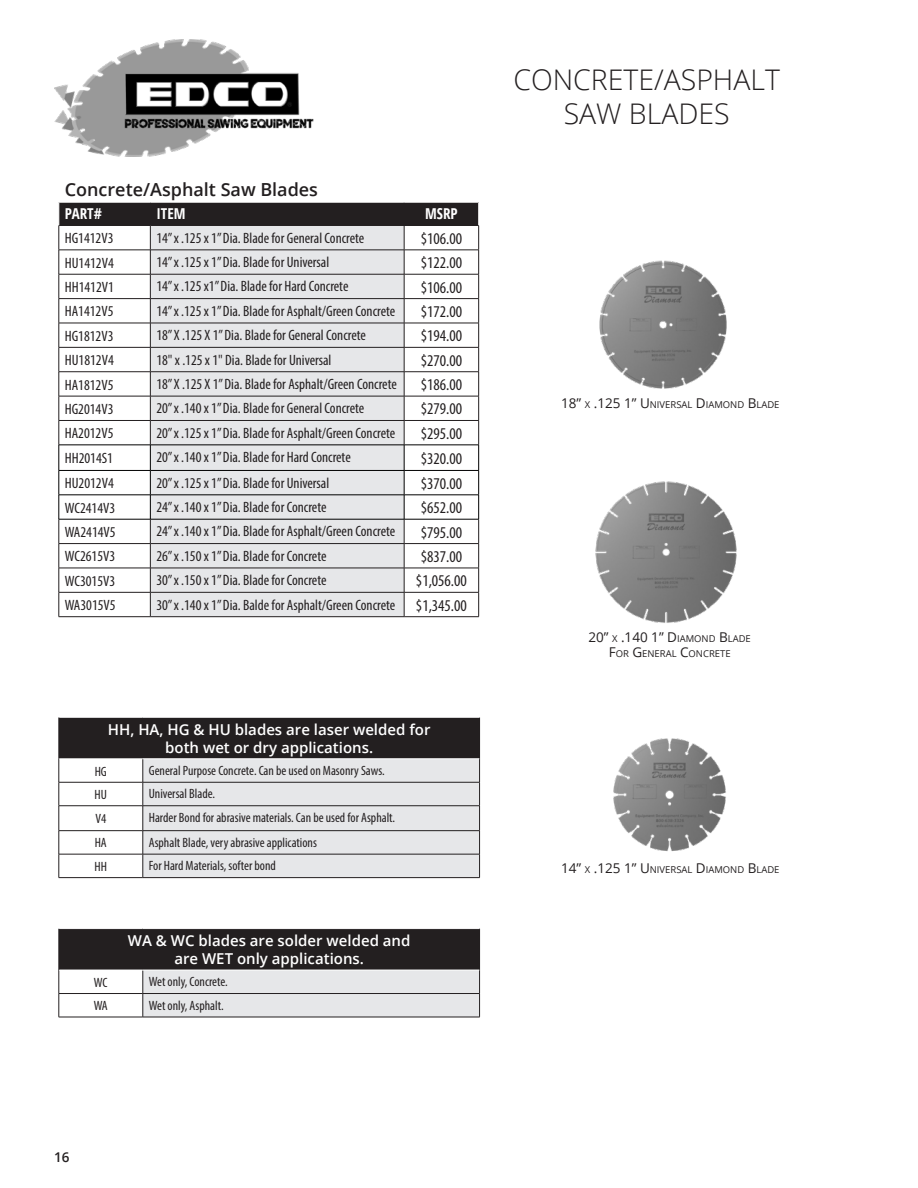
<style>
.page{position:relative;width:918px;height:1188px;background:#fff}
.page>*{position:absolute;margin:0;border:0;box-sizing:border-box;transform-origin:0 0}
.t1{font:300 28.5px "Open Sans";color:#231f20}
.t2{font:600 18px "Open Sans";color:#231f20}
.t3{font:condensed 16.5px "Myriad Pro";color:#231f20}
.t4{font:condensed 15px "Myriad Pro";color:#231f20}
.t5{font:600 15px "Open Sans";color:#fff}
.t6{font:700 condensed 15px "Open Sans";color:#fff}
.t7{font:condensed 13.5px "Myriad Pro";color:#231f20}
.t8{font:13.5px "Open Sans";color:#231f20}
.t9{font:600 13.5px "Open Sans";color:#231f20}
.t10{font:9.45px "Open Sans";color:#231f20}
.s1{font-size:9.45px}
.s2{font-size:13.5px}
</style>
<div class="page">
<div style="left:59px;top:717px;width:421px;height:42px;background:#231f20"></div>
<hr style="left:59px;top:805px;width:84px;height:1px;background:#231f20">
<hr style="left:59px;top:830px;width:84px;height:1px;background:#231f20">
<hr style="left:59px;top:854px;width:84px;height:1px;background:#231f20">
<hr style="left:59px;top:877px;width:84px;height:1px;background:#231f20">
<svg style="left:59px;top:760px;width:1px;height:117px"></svg>
<svg style="left:143px;top:759px;width:337px;height:119px;background:#dedfe1"></svg>
<hr style="left:59px;top:782px;width:84px;height:1px;background:#231f20">
<hr style="left:143px;top:782px;width:337px;height:1px;background:#231f20">
<hr style="left:59px;top:717px;width:84px;height:1px;background:#fff">
<hr style="left:143px;top:717px;width:337px;height:1px;background:#fff">
<hr style="left:143px;top:759px;width:336px;height:1px;background:#fff">
<hr style="left:59px;top:717px;width:1px;height:42px;background:#231f20">
<div style="left:404px;top:202px;width:75px;height:23px;background:#231f20"></div>
<hr style="left:404px;top:225px;width:75px;height:1px;background:#231f20">
<hr style="left:404px;top:250px;width:75px;height:1px;background:#231f20">
<hr style="left:404px;top:274px;width:75px;height:1px;background:#231f20">
<hr style="left:404px;top:298px;width:75px;height:1px;background:#231f20">
<hr style="left:404px;top:323px;width:75px;height:1px;background:#231f20">
<hr style="left:404px;top:347px;width:75px;height:1px;background:#231f20">
<hr style="left:404px;top:371px;width:75px;height:1px;background:#231f20">
<hr style="left:404px;top:396px;width:75px;height:1px;background:#231f20">
<hr style="left:404px;top:420px;width:75px;height:1px;background:#231f20">
<hr style="left:404px;top:543px;width:75px;height:1px;background:#231f20">
<hr style="left:404px;top:568px;width:75px;height:1px;background:#231f20">
<hr style="left:404px;top:616px;width:75px;height:1px;background:#231f20">
<hr style="left:404px;top:201px;width:75px;height:2px;background:#fff">
<hr style="left:404px;top:592px;width:75px;height:1px;background:#231f20">
<hr style="left:404px;top:445px;width:75px;height:1px;background:#000">
<hr style="left:404px;top:470px;width:75px;height:1px;background:#000">
<hr style="left:404px;top:495px;width:75px;height:1px;background:#000">
<svg style="left:59px;top:202px;width:346px;height:415px"></svg>
<svg style="left:478px;top:203px;width:1px;height:414px"></svg>
<hr style="left:59px;top:519px;width:91px;height:1px;background:#000">
<hr style="left:150px;top:519px;width:254px;height:1px;background:#000">
<hr style="left:404px;top:519px;width:75px;height:1px;background:#000">
<img style="left:54px;top:40px;width:260px;height:116px">
<div style="left:59px;top:929px;width:421px;height:41px;background:#231f20"></div>
<hr style="left:59px;top:993px;width:84px;height:1px;background:#231f20">
<svg style="left:59px;top:971px;width:1px;height:46px"></svg>
<div style="left:143px;top:970px;width:337px;height:47px;background:#e6e7e9"></div>
<hr style="left:59px;top:1017px;width:84px;height:1px;background:#231f20">
<hr style="left:143px;top:1017px;width:337px;height:1px;background:#231f20">
<hr style="left:143px;top:970px;width:336px;height:1px;background:#fff">
<img style="left:613px;top:738px;width:113px;height:113px">
<img style="left:599px;top:260px;width:128px;height:129px">
<img style="left:595px;top:481px;width:142px;height:142px">
<p class="t2" style="left:65px;top:177px;width:255px">Concrete/Asphalt Saw Blades</p>
<p class="t6" style="left:65px;top:204px;width:39px">PART#</p>
<p class="t6" style="left:156px;top:204px;width:31px">ITEM</p>
<p class="t6" style="left:425px;top:204px;width:34px">MSRP</p>
<p class="t4" style="left:65px;top:229px;width:50px">HG1412V3</p>
<p class="t4" style="left:156px;top:229px;width:210px">14” x .125 x 1” Dia. Blade for General Concrete</p>
<p class="t3" style="left:421px;top:228px;width:43px">$106.00</p>
<p class="t4" style="left:65px;top:254px;width:50px">HU1412V4</p>
<p class="t4" style="left:156px;top:253px;width:174px">14” x .125 x 1” Dia. Blade for Universal</p>
<p class="t3" style="left:421px;top:253px;width:43px">$122.00</p>
<p class="t4" style="left:65px;top:278px;width:51px">HH1412V1</p>
<p class="t4" style="left:156px;top:277px;width:194px">14” x .125 x1” Dia. Blade for Hard Concrete</p>
<p class="t3" style="left:421px;top:277px;width:43px">$106.00</p>
<p class="t4" style="left:65px;top:302px;width:50px">HA1412V5</p>
<p class="t4" style="left:156px;top:302px;width:240px">14” x .125 x 1” Dia. Blade for Asphalt/Green Concrete</p>
<p class="t3" style="left:421px;top:302px;width:43px">$172.00</p>
<p class="t4" style="left:65px;top:327px;width:50px">HG1812V3</p>
<p class="t4" style="left:156px;top:326px;width:211px">18” X .125 X 1” Dia. Blade for General Concrete</p>
<p class="t3" style="left:421px;top:326px;width:43px">$194.00</p>
<p class="t4" style="left:65px;top:351px;width:50px">HU1812V4</p>
<p class="t4" style="left:156px;top:351px;width:177px">18" x .125 x 1" Dia. Blade for Universal</p>
<p class="t3" style="left:421px;top:350px;width:43px">$270.00</p>
<p class="t4" style="left:65px;top:376px;width:50px">HA1812V5</p>
<p class="t4" style="left:156px;top:375px;width:242px">18” X .125 X 1” Dia. Blade for Asphalt/Green Concrete</p>
<p class="t3" style="left:421px;top:375px;width:43px">$186.00</p>
<p class="t4" style="left:65px;top:400px;width:50px">HG2014V3</p>
<p class="t4" style="left:156px;top:399px;width:210px">20” x .140 x 1” Dia. Blade for General Concrete</p>
<p class="t3" style="left:421px;top:399px;width:43px">$279.00</p>
<p class="t4" style="left:65px;top:424px;width:50px">HA2012V5</p>
<p class="t4" style="left:156px;top:424px;width:240px">20” x .125 x 1” Dia. Blade for Asphalt/Green Concrete</p>
<p class="t3" style="left:421px;top:423px;width:43px">$295.00</p>
<p class="t4" style="left:65px;top:449px;width:50px">HH2014S1</p>
<p class="t4" style="left:156px;top:448px;width:196px">20” x .140 x 1” Dia. Blade for Hard Concrete</p>
<p class="t3" style="left:421px;top:448px;width:43px">$320.00</p>
<p class="t4" style="left:65px;top:474px;width:50px">HU2012V4</p>
<p class="t4" style="left:156px;top:474px;width:174px">20” x .125 x 1” Dia. Blade for Universal</p>
<p class="t3" style="left:421px;top:473px;width:43px">$370.00</p>
<p class="t4" style="left:65px;top:499px;width:52px">WC2414V3</p>
<p class="t4" style="left:156px;top:498px;width:172px">24” x .140 x 1” Dia. Blade for Concrete</p>
<p class="t3" style="left:421px;top:498px;width:43px">$652.00</p>
<p class="t4" style="left:65px;top:523px;width:52px">WA2414V5</p>
<p class="t4" style="left:156px;top:522px;width:240px">24” x .140 x 1” Dia. Blade for Asphalt/Green Concrete</p>
<p class="t3" style="left:421px;top:522px;width:43px">$795.00</p>
<p class="t4" style="left:65px;top:547px;width:52px">WC2615V3</p>
<p class="t4" style="left:156px;top:547px;width:172px">26” x .150 x 1” Dia. Blade for Concrete</p>
<p class="t3" style="left:421px;top:547px;width:43px">$837.00</p>
<p class="t4" style="left:65px;top:572px;width:52px">WC3015V3</p>
<p class="t4" style="left:156px;top:571px;width:172px">30” x .150 x 1” Dia. Blade for Concrete</p>
<p class="t3" style="left:416px;top:571px;width:52px">$1,056.00</p>
<p class="t4" style="left:65px;top:596px;width:52px">WA3015V5</p>
<p class="t4" style="left:156px;top:596px;width:240px">30” x .140 x 1” Dia. Balde for Asphalt/Green Concrete</p>
<p class="t3" style="left:416px;top:595px;width:52px">$1,345.00</p>
<p class="t5" style="left:108px;top:719px;width:324px">HH, HA, HG &amp; HU blades are laser welded for</p>
<p class="t5" style="left:165px;top:737px;width:209px">both wet or dry applications.</p>
<p class="t7" style="left:95px;top:763px;width:14px">HG</p>
<p class="t7" style="left:149px;top:762px;width:237px">General Purpose Concrete. Can be used on Masonry Saws.</p>
<p class="t7" style="left:95px;top:786px;width:14px">HU</p>
<p class="t7" style="left:149px;top:786px;width:68px">Universal Blade.</p>
<p class="t7" style="left:95px;top:811px;width:12px">V4</p>
<p class="t7" style="left:149px;top:809px;width:248px">Harder Bond for abrasive materials. Can be used for Asphalt.</p>
<p class="t7" style="left:95px;top:835px;width:14px">HA</p>
<p class="t7" style="left:149px;top:834px;width:170px">Asphalt Blade, very abrasive applications</p>
<p class="t7" style="left:95px;top:858px;width:14px">HH</p>
<p class="t7" style="left:149px;top:858px;width:129px">For Hard Materials, softer bond</p>
<p class="t5" style="left:128px;top:930px;width:284px">WA &amp; WC blades are solder welded and</p>
<p class="t5" style="left:174px;top:948px;width:191px">are WET only applications.</p>
<p class="t7" style="left:94px;top:974px;width:15px">WC</p>
<p class="t7" style="left:149px;top:974px;width:81px">Wet only, Concrete.</p>
<p class="t7" style="left:94px;top:998px;width:16px">WA</p>
<p class="t7" style="left:149px;top:997px;width:76px">Wet only, Asphalt.</p>
<p class="t1" style="left:513px;top:60px;width:268px">CONCRETE/ASPHALT</p>
<p class="t1" style="left:564px;top:94px;width:168px">SAW BLADES</p>
<p class="t8" style="left:561px;top:393px;width:95px">18” <span class="s1">X</span> .125 1” U<span class="s1">NIVE</span></p>
<p class="t10" style="left:671px;top:398px;width:42px">RSAL <span class="s2">D</span>IAM</p>
<p class="t10" style="left:723px;top:398px;width:41px">OND <span class="s2">B</span>LADE</p>
<p class="t8" style="left:588px;top:628px;width:95px">20” <span class="s1">X</span> .140 1” D<span class="s1">IAM</span></p>
<p class="t10" style="left:694px;top:632px;width:41px">OND <span class="s2">B</span>LADE</p>
<p class="t10" style="left:609px;top:647px;width:40px"><span class="s2">F</span>OR <span class="s2">G</span>ENE</p>
<p class="t10" style="left:660px;top:647px;width:61px">RAL <span class="s2">C</span>ONCRETE</p>
<p class="t8" style="left:561px;top:859px;width:95px">14” <span class="s1">X</span> .125 1” U<span class="s1">NIVE</span></p>
<p class="t10" style="left:671px;top:863px;width:42px">RSAL <span class="s2">D</span>IAM</p>
<p class="t10" style="left:723px;top:863px;width:41px">OND <span class="s2">B</span>LADE</p>
<p class="t9" style="left:54px;top:1148px;width:17px">16</p>
</div>
